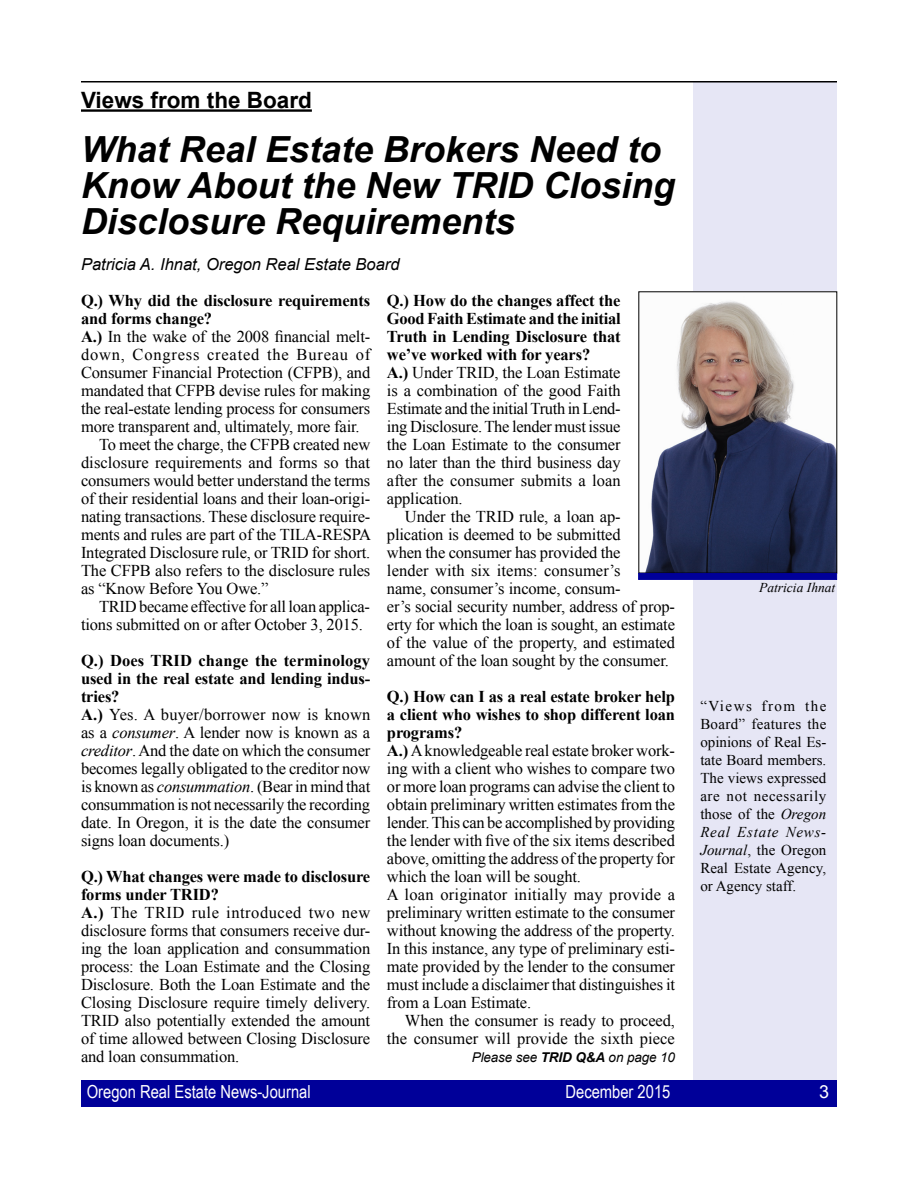
<style>
.page{position:relative;width:918px;height:1188px;background:#fff}
.page>*{position:absolute;margin:0;border:0;box-sizing:border-box;transform-origin:0 0}
.t1{font:italic 700 36px/36px "Arial";color:#000}
.t2{font:700 22.5px "Arial";color:#000}
.t3{font:18px "Arial Narrow";color:#fff}
.t4{font:18px "Arial";color:#fff}
.t5{font:16.5px/18px "Times New Roman";letter-spacing:-.01em;color:#000}
.t6{font:700 16.5px "Times New Roman";letter-spacing:-.01em;color:#000}
.t7{font:italic 16.5px "Arial";color:#000}
.t8{font:16.5px "Times New Roman";letter-spacing:.045em;color:#000}
.t9{font:15px/18px "Times New Roman";letter-spacing:.005em;color:#000;text-align:justify}
.t10{font:italic 13.5px "Arial";letter-spacing:-.01em;color:#000}
.t11{font:italic 13.5px "Times New Roman";color:#000}
.s1{font-weight:700}
.s2{font-style:italic}
</style>
<div class="page">
<div style="left:693px;top:81px;width:144px;height:1026px;background:#e6e6f5"></div>
<div style="left:81px;top:1080px;width:756px;height:27px;background:#009"></div>
<hr style="left:81px;top:81px;width:756px;height:1px;background:#000">
<img style="left:645px;top:294px;width:190px;height:277px">
<div style="left:639px;top:292px;width:198px;height:281px;border:1px solid #000"></div>
<div style="left:638px;top:573px;width:199px;height:7px;background:#009;border:1px solid #009"></div>
<hr style="left:81px;top:109px;width:231px;height:3px;background:#000">
<h2 class="t2" style="left:81px;top:85px;width:232px">Views from the Board</h2>
<h1 class="t1" style="left:81px;top:132px;width:596px">What Real Estate Brokers Need to<br>Know About the New TRID Closing<br>Disclosure Requirements</h1>
<p class="t7" style="left:81px;top:253px;width:320px">Patricia A. Ihnat, Oregon Real Estate Board</p>
<p class="t6" style="left:81px;top:289px;width:291px">Q.) Why did the disclosure requirements</p>
<p class="t6" style="left:81px;top:307px;width:133px">and forms change?</p>
<p class="t5" style="left:81px;top:328px;width:291px"><span class="s1">A.)</span> In the wake of the 2008 financial melt-</p>
<p class="t8" style="left:81px;top:344px;width:291px">down, Congress created the Bureau of</p>
<p class="t5" style="left:81px;top:364px;width:291px">Consumer Financial Protection (CFPB), and</p>
<p class="t5" style="left:81px;top:382px;width:291px">mandated that CFPB devise rules for making</p>
<p class="t5" style="left:81px;top:400px;width:291px">the real-estate lending process for consumers</p>
<p class="t5" style="left:81px;top:418px;width:280px">more transparent and, ultimately, more fair.</p>
<p class="t5" style="left:99px;top:436px;width:273px">To meet the charge, the CFPB created new</p>
<p class="t5" style="left:81px;top:454px;width:291px">disclosure requirements and forms so that</p>
<p class="t5" style="left:81px;top:472px;width:291px">consumers would better understand the terms</p>
<p class="t5" style="left:81px;top:490px;width:291px">of their residential loans and their loan-origi-</p>
<p class="t5" style="left:81px;top:508px;width:291px">nating transactions. These disclosure require-</p>
<p class="t5" style="left:81px;top:526px;width:292px">ments and rules are part of the TILA-RESPA</p>
<p class="t5" style="left:81px;top:544px;width:291px">Integrated Disclosure rule, or TRID for short.</p>
<p class="t5" style="left:81px;top:562px;width:291px">The CFPB also refers to the disclosure rules</p>
<p class="t5" style="left:81px;top:580px;width:189px">as “Know Before You Owe.”</p>
<p class="t5" style="left:99px;top:598px;width:273px">TRID became effective for all loan applica-</p>
<p class="t5" style="left:81px;top:616px;width:284px">tions submitted on or after October 3, 2015.</p>
<p class="t5" style="left:81px;top:652px;width:291px"><span class="s1">Q.) Does TRID change the terminology used in the real estate and lending indus&shy;tries?<br>A.)</span> Yes. A buyer/borrower now is known as a <span class="s2">consumer</span>. A lender now is known as a <span class="s2">creditor</span>. And the date on which the consumer becomes legally obligated to the creditor now is known as <span class="s2">consummation</span>. (Bear in mind that consummation is not necessarily the recording date. In Oregon, it is the date the consumer signs loan documents.)</p>
<p class="t5" style="left:81px;top:868px;width:291px"><span class="s1">Q.) What changes were made to disclosure forms under TRID?<br>A.)</span> The TRID rule introduced two new disclosure forms that consumers receive dur&shy;ing the loan application and consummation process: the Loan Estimate and the Closing Disclosure. Both the Loan Estimate and the Closing Disclosure require timely delivery.<br>TRID also potentially extended the amount of time allowed between Closing Disclosure and loan consummation.</p>
<p class="t5" style="left:387px;top:291px;width:235px"><span class="s1">Q.) How do the changes affect the<br>Good Faith Estimate and the initial<br>Truth in Lending Disclosure that we’ve worked with for years?<br>A.)</span> Under TRID, the Loan Estimate is a combination of the good Faith<br>Estimate and the initial Truth in Lend&shy;ing Disclosure. The lender must issue the Loan Estimate to the consumer no later than the third business day after the consumer submits a loan application.</p>
<p class="t5" style="left:387px;top:507px;width:290px;text-indent:18px">Under the TRID rule, a loan ap&shy;plication is deemed to be submitted<br>when the consumer has provided the<br>lender with six items: consumer’s<br>name, consumer’s income, consum-<br>er’s social security number, address of prop&shy;erty for which the loan is sought, an estimate of the value of the property, and estimated amount of the loan sought by the consumer.</p>
<p class="t5" style="left:387px;top:687px;width:290px"><span class="s1">Q.) How can I as a real estate broker help a client who wishes to shop different loan programs?<br>A.)</span> A knowledgeable real estate broker work&shy;ing with a client who wishes to compare two or more loan programs can advise the client to obtain preliminary written estimates from the lender. This can be accomplished by providing the lender with five of the six items described above, omitting the address of the property for which the loan will be sought.<br>A loan originator initially may provide a preliminary written estimate to the consumer without knowing the address of the property.<br>In this instance, any type of preliminary esti&shy;mate provided by the lender to the consumer must include a disclaimer that distinguishes it from a Loan Estimate.</p>
<p class="t5" style="left:387px;top:1011px;width:289px;text-align:right">When the consumer is ready to proceed, the consumer will provide the sixth piece</p>
<p class="t10" style="left:472px;top:1048px;width:205px">Please see <span class="s1">TRID Q&amp;A</span> on page 10</p>
<p class="t11" style="left:759px;top:578px;width:78px">Patricia Ihnat</p>
<p class="t9" style="left:700px;top:697px;width:128px">“Views from the Board” features the opinions of Real Es&shy;tate Board members.<br>The views expressed are not necessarily those of the <span class="s2">Oregon Real Estate News-Journal</span>, the Oregon Real Estate Agency, or Agency staff.</p>
<p class="t3" style="left:87px;top:1078px;width:225px">Oregon Real Estate News-Journal</p>
<p class="t3" style="left:565px;top:1078px;width:107px">December 2015</p>
<p class="t4" style="left:819px;top:1079px;width:12px">3</p>
</div>
